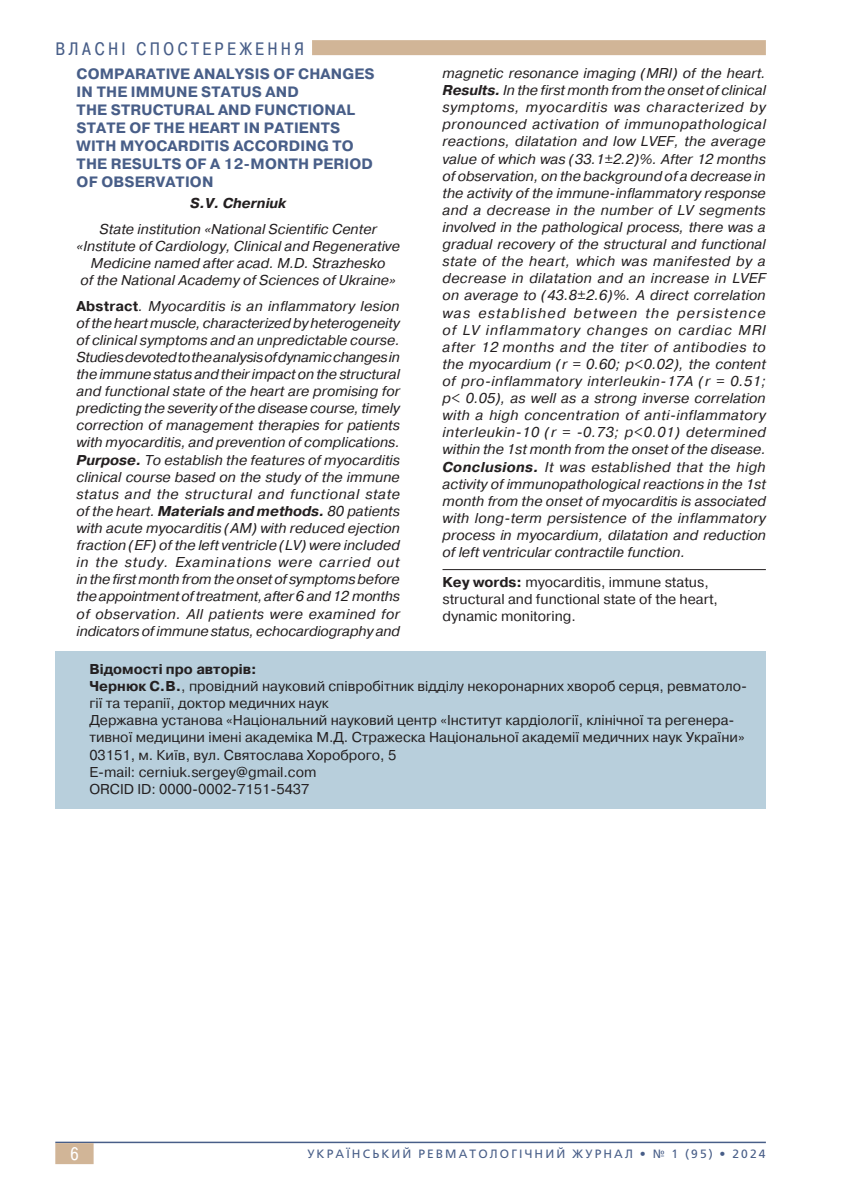
<style>
.page{position:relative;width:851px;height:1204px;background:#fff}
.page>*{position:absolute;margin:0;border:0;box-sizing:border-box;transform-origin:0 0}
.t1{font:18px "Pragmatica Cond";letter-spacing:.175em;color:#485e88}
.t2{font:18px "Pragmatica Cond";color:#fff}
.Статья_2{font:700 15px/18px "Pragmatica";letter-spacing:.01em;color:#485e88}
.Резюме_2{font:italic 14.25px/17.1px "Pragmatica";color:#231f20;text-align:justify}
.Ключевые_слова_2{font:14.25px/17.1px "Pragmatica";color:#231f20}
.Организация2{font:italic 14.25px/17.1px "Pragmatica";color:#231f20;text-align:center}
.Авторы_2{font:italic 700 14.25px "Pragmatica";color:#231f20}
.t3{font:12px "Free Set";letter-spacing:.175em;color:#485e88}
.s1{font-weight:700;font-style:normal}
.s2{font-weight:700}
</style>
<div class="page">
<hr style="left:55px;top:1141px;width:710px;height:2px;background:#485e88">
<div style="left:55px;top:1142px;width:39px;height:21px;background:#d1b597"></div>
<hr style="left:442px;top:569px;width:323px;height:1px;background:#231f20">
<div style="left:55px;top:651px;width:710px;height:158px;background:#b8cfdc"></div>
<div style="left:55px;top:40px;width:710px;height:15px;background:#d1b597"></div>
<div style="left:45px;top:38px;width:267px;height:18px;background:#fff"></div>
<p class="t1" style="left:55px;top:38px;width:250px">ВЛАСНІ СПОСТЕРЕЖЕННЯ</p>
<p class="Статья_2" style="left:77px;top:65px;width:299px">COMPARATIVE ANALYSIS OF CHANGES<br>IN THE IMMUNE STATUS AND<br>THE STRUCTURAL AND FUNCTIONAL<br>STATE OF THE HEART IN PATIENTS<br>WITH MYOCARDITIS ACCORDING TO<br>THE RESULTS OF A 12-MONTH PERIOD<br>OF OBSERVATION</p>
<p class="Авторы_2" style="left:190px;top:194px;width:97px">S.V. Cherniuk</p>
<p class="Организация2" style="left:77px;top:220px;width:325px">State institution «National Scientific Center «Institute of Cardiology, Clinical and Regenerative Medicine named after acad. M.D. Strazhesko<br>of the National Academy of Sciences of Ukraine»</p>
<p class="Резюме_2" style="left:77px;top:297px;width:325px"><span class="s1">Abstract</span>. Myocarditis is an inflammatory lesion of the heart muscle, characterized by heterogeneity of clinical symptoms and an unpredictable course.<br>Studies devoted to theanalysis ofdynamic changes in the immune status and their impact on the structural and functional state of the heart are promising for predicting the severity of the disease course, timely correction of management therapies for patients with myocarditis, and prevention of complications.<br><span class="s2">Purpose.</span> To establish the features of myocarditis clinical course based on the study of the immune status and the structural and functional state of the heart. <span class="s2">Materials and methods.</span> 80 patients with acute myocarditis (AM) with reduced ejection fraction (EF) of the left ventricle (LV) were included in the study. Examinations were carried out in the first month from theonset of symptoms before theappointment oftreatment, after 6 and 12 months of observation. All patients were examined for indicators of immune status, echocardiography and</p>
<p class="Резюме_2" style="left:442px;top:65px;width:325px">magnetic resonance imaging (MRI) of the heart.<br><span class="s2">Results.</span> In the first month from the onset of clinical symptoms, myocarditis was characterized by pronounced activation of immunopathological reactions, dilatation and low LVEF, the average value of which was (33.1±2.2)%. After 12 months of observation, on the background of a decrease in the activity of the immune-inflammatory response and a decrease in the number of LV segments involved in the pathological process, there was a gradual recovery of the structural and functional state of the heart, which was manifested by a decrease in dilatation and an increase in LVEF on average to (43.8±2.6)%. A direct correlation was established between the persistence of LV inflammatory changes on cardiac MRI after 12 months and the titer of antibodies to the myocardium (r = 0.60; p&lt;0.02), the content of pro-inflammatory interleukin-17A (r = 0.51; p&lt; 0.05), as well as a strong inverse correlation with a high concentration of anti-inflammatory interleukin-10 (r = -0.73; p&lt;0.01) determined within the 1st month from the onset of the disease.<br><span class="s2">Conclusions.</span> It was established that the high activity of immunopathological reactions in the 1st month from the onset of myocarditis is associated with long-term persistence of the inflammatory process in myocardium, dilatation and reduction of left ventricular contractile function.</p>
<p class="Ключевые_слова_2" style="left:442px;top:574px;width:277px"><span class="s2">Key words:</span> myocarditis, immune status, structural and functional state of the heart, dynamic monitoring.</p>
<p class="Ключевые_слова_2" style="left:89px;top:660px;width:659px"><span class="s2">Відомості про авторів:<br>Чернюк С.В.</span>, провідний науковий співробітник відділу некоронарних хвороб серця, ревматоло&shy;гії та терапії, доктор медичних наук<br>Державна установа «Національний науковий центр «Інститут кардіології, клінічної та регенера&shy;тивної медицини імені академіка М.Д. Стражеска Національної академії медичних наук України» 03151, м. Київ, вул. Святослава Хороброго, 5<br>E- mail: cerniuk.sergey@gmail.com<br>ORCID ID: 0000-0002-7151-5437</p>
<p class="t2" style="left:70px;top:1142px;width:10px">6</p>
<p class="t3" style="left:307px;top:1146px;width:459px">УКРАЇНСЬКИЙ РЕВМАТОЛОГІЧНИЙ ЖУРНАЛ • № 1 (95) • 2024</p>
</div>
